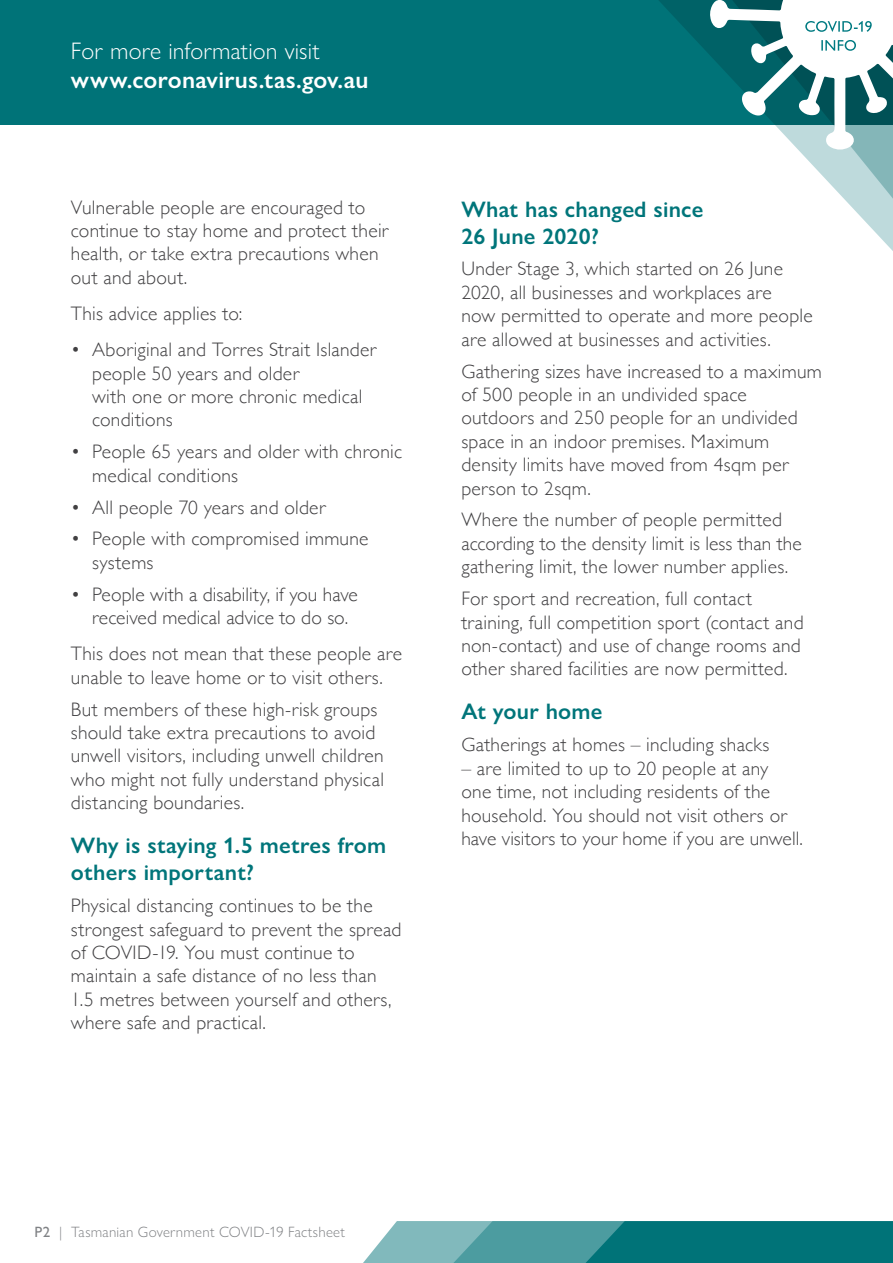
<style>
.page{position:relative;width:893px;height:1263px;background:#fff}
.page>*{position:absolute;margin:0;border:0;box-sizing:border-box;transform-origin:0 0}
.Subpage_FMI{font:600 24px "Gill Sans Nova";letter-spacing:.01em;color:#fff}
.Subpage_FMI-2{font:300 24px "Gill Sans Nova";letter-spacing:.005em;color:#fff}
.t1{font:600 22.5px/27px "Gill Sans Nova";letter-spacing:.01em;color:#00757a}
.Body{font:300 19.5px/23.4px "Gill Sans";letter-spacing:.015em;color:#414042}
.Subpage_Footer{font:300 15px "Gill Sans Nova";letter-spacing:.015em;color:#808285}
.s1{font-weight:500}
</style>
<div class="page">
<svg style="left:363px;top:1221px;width:530px;height:42px;background:#328e92"></svg>
<div style="left:0;top:0;width:893px;height:125px;background:#007378"></div>
<svg style="left:659px;top:0;width:49px;height:53px;fill:#006369"></svg>
<svg style="left:708px;top:0;width:185px;height:251px"></svg>
<svg style="left:709px;top:0;width:184px;height:150px"></svg>
<p class="Subpage_FMI-2" style="left:71px;top:36px;width:250px">For more information visit</p>
<p class="Subpage_FMI" style="left:71px;top:65px;width:299px">www.coronavirus.tas.gov.au</p>
<p class="Body" style="left:71px;top:195px;width:319px">Vulnerable people are encouraged to continue to stay home and protect their health, or take extra precautions when out and about.</p>
<p class="Body" style="left:71px;top:301px;width:173px">This advice applies to:</p>
<p class="Body" style="left:92px;top:337px;width:286px;text-indent:-21px">• Aboriginal and Torres Strait Islander people 50 years and older<br>with one or more chronic medical conditions</p>
<p class="Body" style="left:92px;top:439px;width:312px;text-indent:-21px">• People 65 years and older with chronic medical conditions</p>
<p class="Body" style="left:71px;top:494px;width:256px">• All people 70 years and older</p>
<p class="Body" style="left:92px;top:526px;width:278px;text-indent:-21px">• People with compromised immune systems</p>
<p class="Body" style="left:71px;top:582px;width:289px;text-align:center">• People with a disability, if you have received medical advice to do so.</p>
<p class="Body" style="left:71px;top:641px;width:333px">This does not mean that these people are unable to leave home or to visit others.</p>
<p class="Body" style="left:71px;top:697px;width:315px">But members of these high-risk groups should take extra precautions to avoid unwell visitors, including unwell children who might not fully understand physical distancing boundaries.</p>
<h2 class="t1" style="left:71px;top:832px;width:317px">Why is staying 1.5 metres from others important?</h2>
<p class="Body" style="left:71px;top:893px;width:332px">Physical distancing continues to be the strongest safeguard to prevent the spread of COVID-19. You must continue to maintain a safe distance of no less than 1.5 metres between yourself and others, where safe and practical.</p>
<h2 class="t1" style="left:461px;top:195px;width:243px">What has changed since<br>26 June 2020?</h2>
<p class="Body" style="left:461px;top:256px;width:353px">Under Stage 3, which started on 26 June 2020, all businesses and workplaces are<br>now permitted to operate and more people are allowed at businesses and activities.</p>
<p class="Body" style="left:461px;top:358px;width:362px">Gathering sizes have increased to a maximum of 500 people in an undivided space outdoors and 250 people for an undivided space in an indoor premises. Maximum density limits have moved from 4sqm per person to 2sqm.</p>
<p class="Body" style="left:461px;top:507px;width:342px">Where the number of people permitted according to the density limit is less than the gathering limit, the lower number applies.</p>
<p class="Body" style="left:461px;top:586px;width:344px">For sport and recreation, full contact training, full competition sport (contact and non-contact) and use of change rooms and other shared facilities are now permitted.</p>
<h2 class="t1" style="left:461px;top:698px;width:143px">At your home</h2>
<p class="Body" style="left:461px;top:732px;width:310px">Gatherings at homes – including shacks</p>
<p class="Body" style="left:461px;top:756px;width:343px">– are limited to up to 20 people at any one time, not including residents of the household. You should not visit others or have visitors to your home if you are unwell.</p>
<p class="Subpage_Footer" style="left:35px;top:1223px;width:312px"><span class="s1">P2</span> | Tasmanian Government COVID-19 Factsheet</p>
</div>
